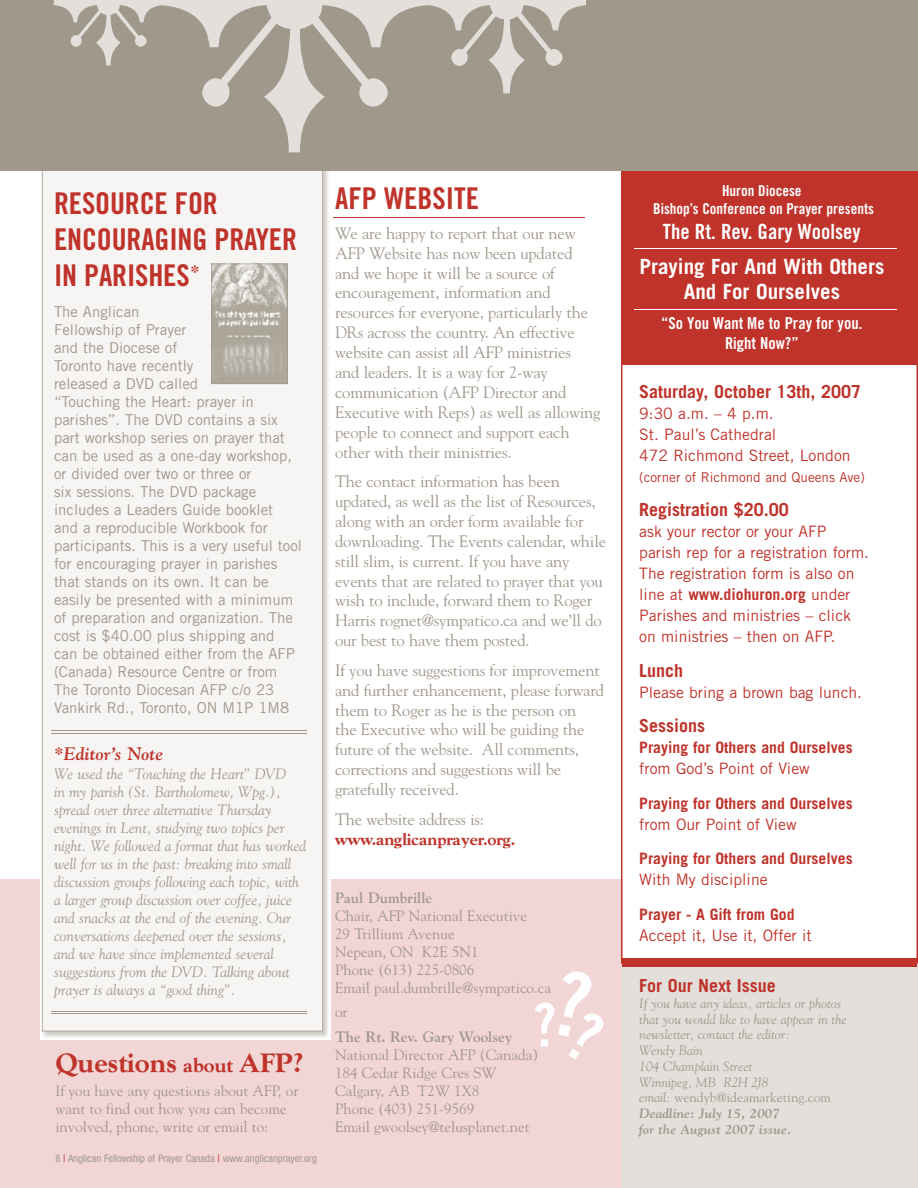
<style>
.page{position:relative;width:918px;height:1188px;background:#fff}
.page>*{position:absolute;margin:0;border:0;box-sizing:border-box;transform-origin:0 0}
.t1{font:30px/36px "Trade Gothic Bold Cond Twenty";letter-spacing:-.005em;color:#bf332b}
.t2{font:800 27px "Goudy";color:#bf332b}
.t3{font:700 21px/25.3px "Trade Gothic";color:#fff;text-align:center}
.t4{font:21px "Trade Gothic Bold Cond Twenty";color:#fff}
.t5{font:700 18px "Trade Gothic";color:#bf332b}
.t6{font:italic 700 18px "Goudy";color:#bf332b}
.t7{font:16.5px/20px "Goudy";letter-spacing:-.01em;color:#a0988b}
.t8{font:16.5px/20px "Trade Gothic Bold Cond Twenty";color:#fff;text-align:center}
.t9{font:800 16.5px "Goudy";letter-spacing:-.01em;color:#bf332b}
.t10{font:15.75px/21px "Trade Gothic";color:#bf332b}
.t11{font:700 15.75px "Trade Gothic";color:#bf332b}
.t12{font:15px/18px "Trade Gothic";color:#a0988b}
.t13{font:italic 15px/18px "Goudy";color:#a0988b}
.t14{font:15px/18px "Goudy";color:#a0988b}
.t15{font:15px/18px "Trade Gothic Bold Cond Twenty";color:#fff;text-align:center}
.t16{font:700 15px "Goudy";color:#a0988b}
.t17{font:italic 13.5px/15.8px "Goudy";color:#a0988b}
.t18{font:13.5px "Trade Gothic";color:#bf332b}
.t19{font:condensed 10.5px "Helvetica Neue";color:#a0988b}
.s1{font-size:19.5px}
.s2{color:#bf332b}
.s3{font-weight:700}
.s4{font-style:normal}
</style>
<div class="page">
<div style="left:0;top:879px;width:622px;height:309px;background:#f2d6d5"></div>
<img style="left:41px;top:171px;width:287px;height:708px">
<img style="left:40px;top:879px;width:291px;height:161px">
<div style="left:42px;top:171px;width:281px;height:860px;background:#f6f5f3"></div>
<div style="left:621px;top:964px;width:297px;height:224px;background:#e3e0dc"></div>
<svg style="left:621px;top:364px;width:297px;height:600px"></svg>
<div style="left:0;top:0;width:918px;height:171px;background:#a0988b"></div>
<svg style="left:54px;top:0;width:531px;height:152px"></svg>
<div style="left:621px;top:171px;width:297px;height:193px;background:#bf332b"></div>
<hr style="left:634px;top:248px;width:263px;height:1px;background:#fff">
<div style="left:622px;top:958px;width:294px;height:9px;background:#bf332b"></div>
<hr style="left:51px;top:730px;width:256px;height:1px;background:#a0988b">
<hr style="left:51px;top:733px;width:256px;height:1px;background:#a0988b">
<hr style="left:333px;top:217px;width:252px;height:1px;background:#bf332b">
<hr style="left:51px;top:1011px;width:256px;height:1px;background:#a0988b">
<hr style="left:51px;top:1014px;width:256px;height:1px;background:#a0988b">
<svg style="left:211px;top:264px;width:77px;height:120px;background:#bbb5ac"></svg>
<hr style="left:634px;top:309px;width:263px;height:1px;background:#fff">
<h1 class="t1" style="left:54px;top:185px;width:245px">RESOURCE FOR<br>ENCOURAGING PRAYER<br>IN PARISHES<sup>*</sup></h1>
<p class="t12" style="left:54px;top:303px;width:250px">The Anglican<br>Fellowship of Prayer<br>and the Diocese of<br>Toronto have recently<br>released a DVD called<br>“Touching the Heart: prayer in parishes”. The DVD contains a six part workshop series on prayer that can be used as a one-day workshop, or divided over two or three or<br>six sessions. The DVD package includes a Leaders Guide booklet<br>and a reproducible Workbook for participants. This is a very useful tool for encouraging prayer in parishes that stands on its own. It can be easily be presented with a minimum of preparation and organization. The cost is $40.00 plus shipping and<br>can be obtained either from the AFP (Canada) Resource Centre or from<br>The Toronto Diocesan AFP c/o 23<br>Vankirk Rd., Toronto, ON M1P 1M8</p>
<p class="t6" style="left:54px;top:743px;width:111px">*Editor’s Note</p>
<p class="t13" style="left:54px;top:764px;width:254px">We used the “Touching the Heart” DVD<br>in my parish (St. Bartholomew, Wpg.), spread over three alternative Thursday evenings in Lent, studying two topics per night. We followed a format that has worked well for us in the past: breaking into small discussion groups following each topic, with a larger group discussion over coffee, juice and snacks at the end of the evening. Our conversations deepened over the sessions, and we have since implemented several suggestions from the DVD. Talking about prayer is always a “good thing”.</p>
<h2 class="t2" style="left:55px;top:1047px;width:250px">Questions <span class="s1">about</span> AFP?</h2>
<p class="t14" style="left:55px;top:1082px;width:244px">If you have any questions about AFP, or want to find out how you can become involved, phone, write or email to:</p>
<p class="t19" style="left:56px;top:1152px;width:263px">8 <span class="s2">|</span> Anglican Fellowship of Prayer Canada <span class="s2">|</span> www.anglicanprayer.org</p>
<h1 class="t1" style="left:335px;top:180px;width:145px">AFP WEBSITE</h1>
<p class="t7" style="left:335px;top:223px;width:267px">We are happy to report that our new AFP Website has now been updated and we hope it will be a source of encouragement, information and resources for everyone, particularly the DRs across the country. An effective website can assist all AFP ministries<br>and leaders. It is a way for 2-way communication (AFP Director and Executive with Reps) as well as allowing people to connect and support each other with their ministries.</p>
<p class="t7" style="left:335px;top:471px;width:273px">The contact information has been updated, as well as the list of Resources, along with an order form available for downloading. The Events calendar, while still slim, is current. If you have any events that are related to prayer that you wish to include, forward them to Roger Harris rognet@sympatico.ca and we’ll do our best to have them posted.</p>
<p class="t7" style="left:335px;top:660px;width:270px">If you have suggestions for improvement and further enhancement, please forward them to Roger as he is the person on<br>the Executive who will be guiding the future of the website. All comments, corrections and suggestions will be gratefully received.</p>
<p class="t7" style="left:335px;top:808px;width:150px">The website address is:</p>
<p class="t9" style="left:335px;top:829px;width:182px">www.anglicanprayer.org.</p>
<p class="t16" style="left:335px;top:888px;width:99px">Paul Dumbrille</p>
<p class="t14" style="left:335px;top:906px;width:218px">Chair, AFP National Executive<br>29 Trillium Avenue<br>Nepean, ON K2E 5N1<br>Phone (613) 225-0806<br>Email paul.dumbrille@sympatico.ca</p>
<p class="t14" style="left:335px;top:1003px;width:14px">or</p>
<p class="t16" style="left:335px;top:1028px;width:179px">The Rt. Rev. Gary Woolsey</p>
<p class="t14" style="left:335px;top:1045px;width:205px">National Director AFP (Canada)<br>184 Cedar Ridge Cres SW<br>Calgary, AB T2W 1X8<br>Phone (403) 251-9569<br>Email gwoolsey@telusplanet.net</p>
<p class="t15" style="left:653px;top:182px;width:222px">Huron Diocese<br>Bishop’s Conference on Prayer presents</p>
<p class="t4" style="left:663px;top:219px;width:199px">The Rt. Rev. Gary Woolsey</p>
<p class="t3" style="left:639px;top:253px;width:247px">Praying For And With Others<br>And For Ourselves</p>
<p class="t8" style="left:661px;top:313px;width:203px">“So You Want Me to Pray for you.<br>Right Now?”</p>
<p class="t5" style="left:639px;top:380px;width:223px">Saturday, October 13th, 2007</p>
<p class="t10" style="left:639px;top:403px;width:213px">9:30 a.m. – 4 p.m.<br>St. Paul’s Cathedral<br>472 Richmond Street, London</p>
<p class="t18" style="left:639px;top:469px;width:227px">(corner of Richmond and Queens Ave)</p>
<p class="t5" style="left:639px;top:499px;width:151px">Registration $20.00</p>
<p class="t10" style="left:639px;top:521px;width:231px">ask your rector or your AFP parish rep for a registration form.<br>The registration form is also on line at <span class="s3">www.diohuron.org</span> under<br>Parishes and ministries – click on ministries – then on AFP.</p>
<p class="t5" style="left:639px;top:659px;width:45px">Lunch</p>
<p class="t10" style="left:639px;top:682px;width:224px">Please bring a brown bag lunch.</p>
<p class="t5" style="left:639px;top:715px;width:67px">Sessions</p>
<p class="t11" style="left:639px;top:738px;width:215px">Praying for Others and Ourselves</p>
<p class="t10" style="left:639px;top:758px;width:172px">from God’s Point of View</p>
<p class="t11" style="left:639px;top:794px;width:215px">Praying for Others and Ourselves</p>
<p class="t10" style="left:639px;top:814px;width:159px">from Our Point of View</p>
<p class="t11" style="left:639px;top:849px;width:215px">Praying for Others and Ourselves</p>
<p class="t10" style="left:639px;top:869px;width:130px">With My discipline</p>
<p class="t11" style="left:639px;top:905px;width:157px">Prayer - A Gift from God</p>
<p class="t10" style="left:639px;top:925px;width:174px">Accept it, Use it, Offer it</p>
<p class="t5" style="left:639px;top:975px;width:138px">For Our Next Issue</p>
<p class="t17" style="left:639px;top:995px;width:209px">If you have any ideas, articles or photos that you would like to have appear in the newsletter, contact the editor:<br>Wendy Bain<br>104 Champlain Street<br>Winnipeg, MB R2H 2J8<br>email: <span class="s4">wendyb@ideamarketing.com<br></span><span class="s3">Deadline: July 15, 2007<br>for the August 2007 issue.</span></p>
</div>
